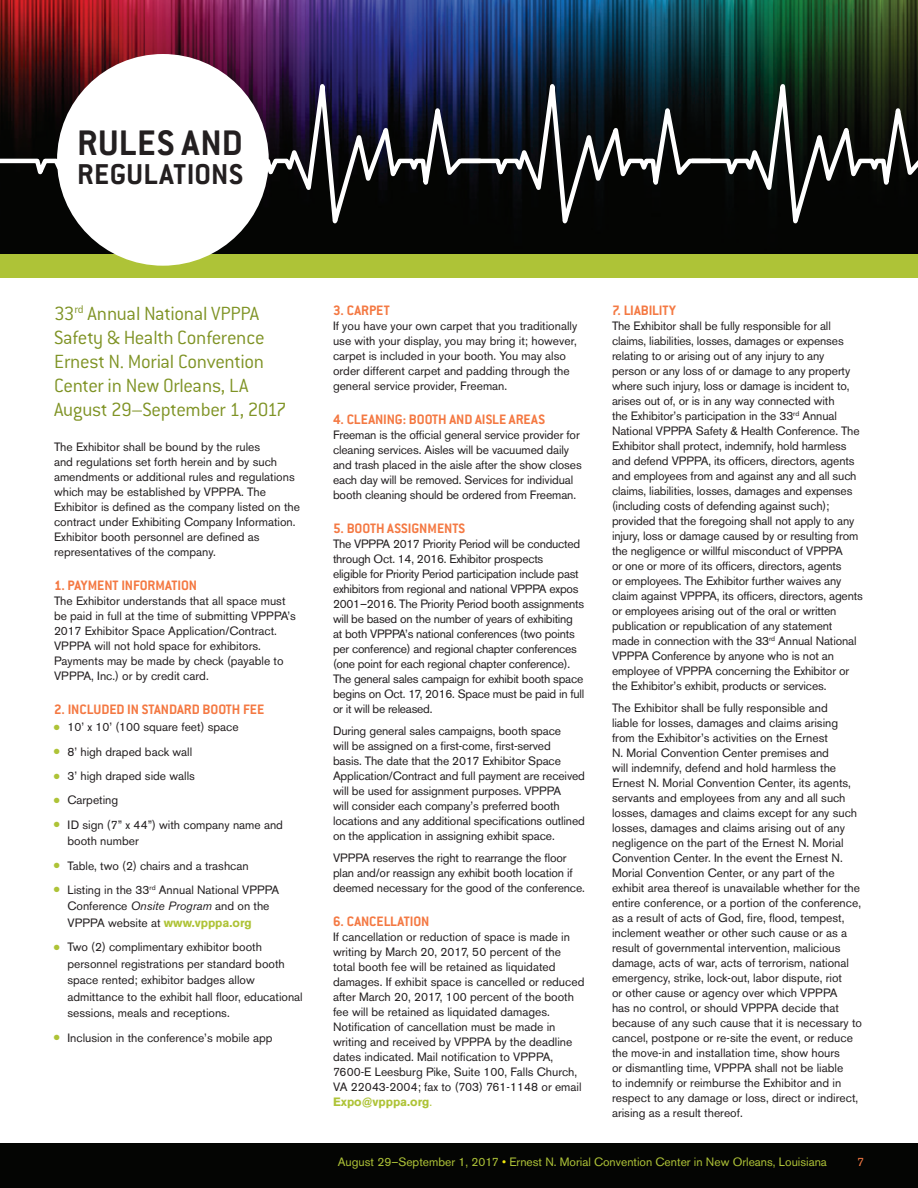
<style>
.page{position:relative;width:918px;height:1188px;background:#fff}
.page>*{position:absolute;margin:0;border:0;box-sizing:border-box;transform-origin:0 0}
.t1{font:700 39px "Conduit ITC";letter-spacing:.015em;color:#231f20}
.t2{font:700 31.5px "Conduit ITC";letter-spacing:.01em;color:#231f20}
.Call-out{font:300 21px/24px "Conduit ITC";letter-spacing:-.015em;color:#7f9325}
.Rules_1{font:700 15px "Conduit ITC";color:#f47943}
.Rules_T{font:12px/15px "Akzidenz Grotesk BE";color:#231f20}
.Rules_T-2{font:12px/15px "Akzidenz Grotesk BE";letter-spacing:-.02em;color:#231f20}
.t3{font:12px "Akzidenz Grotesk BE";color:#aec337}
.t4{font:12px "Akzidenz Grotesk BE";color:#f47943}
.s1{color:#aec337}
.s2{font-style:italic}
.s3{font-weight:700;color:#aec337}
.s4{color:#f2ea0c}
</style>
<div class="page">
<div style="left:0;top:1143px;width:918px;height:45px;background:#040503"></div>
<img style="left:0;top:0;width:918px;height:254px">
<div style="left:0;top:254px;width:918px;height:24px;background:#aec337"></div>
<svg style="left:715px;top:47px;width:203px;height:198px;background:#1e2720"></svg>
<svg style="left:485px;top:47px;width:230px;height:198px;background:#192127"></svg>
<svg style="left:254px;top:47px;width:231px;height:198px;background:#242137"></svg>
<div style="left:57px;top:54px;width:212px;height:212px;background:#fff;border-radius:50%"></div>
<svg style="left:0;top:47px;width:254px;height:198px"></svg>
<p class="t1" style="left:77px;top:120px;width:167px">RULES AND</p>
<p class="t2" style="left:77px;top:156px;width:167px">REGULATIONS</p>
<p class="Call-out" style="left:54px;top:301px;width:234px">33<sup>rd</sup> Annual National VPPPA<br>Safety &amp; Health Conference<br>Ernest N. Morial Convention<br>Center in New Orleans, LA<br>August 29–September 1, 2017</p>
<p class="Rules_T" style="left:54px;top:439px;width:248px">The Exhibitor shall be bound by the rules<br>and regulations set forth herein and by such amendments or additional rules and regulations which may be established by VPPPA. The Exhibitor is defined as the company listed on the contract under Exhibiting Company Information.<br>Exhibitor booth personnel are defined as representatives of the company.</p>
<p class="Rules_1" style="left:54px;top:576px;width:145px">1. PAYMENT INFORMATION</p>
<p class="Rules_T" style="left:54px;top:593px;width:244px">The Exhibitor understands that all space must be paid in full at the time of submitting VPPPA’s 2017 Exhibitor Space Application/Contract.<br>VPPPA will not hold space for exhibitors.<br>Payments may be made by check (payable to VPPPA, Inc.) or by credit card.</p>
<p class="Rules_1" style="left:54px;top:700px;width:212px">2. INCLUDED IN STANDARD BOOTH FEE</p>
<p class="Rules_T" style="left:54px;top:720px;width:186px"><span class="s1">●</span> 10’ x 10’ (100 square feet) space</p>
<p class="Rules_T" style="left:54px;top:744px;width:140px"><span class="s1">●</span> 8’ high draped back wall</p>
<p class="Rules_T" style="left:54px;top:768px;width:142px"><span class="s1">●</span> 3’ high draped side walls</p>
<p class="Rules_T" style="left:54px;top:793px;width:66px"><span class="s1">●</span> Carpeting</p>
<p class="Rules_T" style="left:68px;top:816px;width:217px;line-height:16.5px;text-indent:-14px"><span class="s1">●</span> ID sign (7” x 44”) with company name and booth number</p>
<p class="Rules_T" style="left:54px;top:858px;width:196px"><span class="s1">●</span> Table, two (2) chairs and a trashcan</p>
<p class="Rules_T" style="left:68px;top:881px;width:213px;line-height:16.5px;text-indent:-14px"><span class="s1">●</span> Listing in the 33<sup>rd</sup> Annual National VPPPA<br>Conference <span class="s2">Onsite Program</span> and on the<br>VPPPA website at <span class="s3">www.vpppa.org</span></p>
<p class="Rules_T" style="left:68px;top:939px;width:237px;line-height:16.5px;text-indent:-14px"><span class="s1">●</span> Two (2) complimentary exhibitor booth personnel registrations per standard booth space rented; exhibitor badges allow admittance to the exhibit hall floor, educational sessions, meals and receptions.</p>
<p class="Rules_T" style="left:54px;top:1030px;width:220px"><span class="s1">●</span> Inclusion in the conference’s mobile app</p>
<p class="Rules_1" style="left:333px;top:301px;width:58px">3. CARPET</p>
<p class="Rules_T" style="left:333px;top:318px;width:246px">If you have your own carpet that you traditionally use with your display, you may bring it; however, carpet is included in your booth. You may also order different carpet and padding through the general service provider, Freeman.</p>
<p class="Rules_1" style="left:333px;top:411px;width:213px">4. CLEANING: BOOTH AND AISLE AREAS</p>
<p class="Rules_T" style="left:333px;top:427px;width:250px">Freeman is the official general service provider for cleaning services. Aisles will be vacuumed daily and trash placed in the aisle after the show closes each day will be removed. Services for individual booth cleaning should be ordered from Freeman.</p>
<p class="Rules_1" style="left:333px;top:520px;width:134px">5. BOOTH ASSIGNMENTS</p>
<p class="Rules_T-2" style="left:333px;top:536px;width:253px">The VPPPA 2017 Priority Period will be conducted through Oct. 14, 2016. Exhibitor prospects<br>eligible for Priority Period participation include past exhibitors from regional and national VPPPA expos 2001–2016. The Priority Period booth assignments will be based on the number of years of exhibiting at both VPPPA’s national conferences (two points per conference) and regional chapter conferences (one point for each regional chapter conference).<br>The general sales campaign for exhibit booth space begins on Oct. 17, 2016. Space must be paid in full or it will be released.</p>
<p class="Rules_T" style="left:333px;top:723px;width:254px">During general sales campaigns, booth space<br>will be assigned on a first-come, first-served<br>basis. The date that the 2017 Exhibitor Space Application/Contract and full payment are received will be used for assignment purposes. VPPPA<br>will consider each company’s preferred booth locations and any additional specifications outlined on the application in assigning exhibit space.</p>
<p class="Rules_T" style="left:333px;top:850px;width:254px">VPPPA reserves the right to rearrange the floor plan and/or reassign any exhibit booth location if deemed necessary for the good of the conference.</p>
<p class="Rules_1" style="left:333px;top:912px;width:98px">6. CANCELLATION</p>
<p class="Rules_T" style="left:333px;top:929px;width:253px">If cancellation or reduction of space is made in writing by March 20, 2017, 50 percent of the total booth fee will be retained as liquidated damages. If exhibit space is cancelled or reduced after March 20, 2017, 100 percent of the booth fee will be retained as liquidated damages.<br>Notification of cancellation must be made in writing and received by VPPPA by the deadline dates indicated. Mail notification to VPPPA, 7600-E Leesburg Pike, Suite 100, Falls Church, VA 22043-2004; fax to (703) 761-1148 or email <span class="s3">Expo@vpppa.org</span><span class="s1">.</span></p>
<p class="Rules_1" style="left:612px;top:301px;width:66px">7. LIABILITY</p>
<p class="Rules_T" style="left:612px;top:318px;width:253px">The Exhibitor shall be fully responsible for all claims, liabilities, losses, damages or expenses relating to or arising out of any injury to any<br>person or any loss of or damage to any property where such injury, loss or damage is incident to, arises out of, or is in any way connected with<br>the Exhibitor’s participation in the 33<sup>rd</sup> Annual National VPPPA Safety &amp; Health Conference. The Exhibitor shall protect, indemnify, hold harmless and defend VPPPA, its officers, directors, agents and employees from and against any and all such claims, liabilities, losses, damages and expenses (including costs of defending against such); provided that the foregoing shall not apply to any injury, loss or damage caused by or resulting from the negligence or willful misconduct of VPPPA<br>or one or more of its officers, directors, agents<br>or employees. The Exhibitor further waives any claim against VPPPA, its officers, directors, agents or employees arising out of the oral or written publication or republication of any statement made in connection with the 33<sup>rd</sup> Annual National VPPPA Conference by anyone who is not an employee of VPPPA concerning the Exhibitor or the Exhibitor’s exhibit, products or services.</p>
<p class="Rules_T" style="left:612px;top:700px;width:252px">The Exhibitor shall be fully responsible and<br>liable for losses, damages and claims arising from the Exhibitor’s activities on the Ernest<br>N. Morial Convention Center premises and<br>will indemnify, defend and hold harmless the Ernest N. Morial Convention Center, its agents, servants and employees from any and all such losses, damages and claims except for any such losses, damages and claims arising out of any negligence on the part of the Ernest N. Morial Convention Center. In the event the Ernest N.<br>Morial Convention Center, or any part of the exhibit area thereof is unavailable whether for the entire conference, or a portion of the conference, as a result of acts of God, fire, flood, tempest, inclement weather or other such cause or as a result of governmental intervention, malicious damage, acts of war, acts of terrorism, national emergency, strike, lock-out, labor dispute, riot<br>or other cause or agency over which VPPPA<br>has no control, or should VPPPA decide that because of any such cause that it is necessary to cancel, postpone or re-site the event, or reduce the move-in and installation time, show hours<br>or dismantling time, VPPPA shall not be liable<br>to indemnify or reimburse the Exhibitor and in respect to any damage or loss, direct or indirect, arising as a result thereof.</p>
<p class="t3" style="left:338px;top:1154px;width:491px">August 29–September 1, 2017 <span class="s4">•</span> Ernest N. Morial Convention Center in New Orleans, Louisiana</p>
<p class="t4" style="left:857px;top:1154px;width:8px">7</p>
</div>
